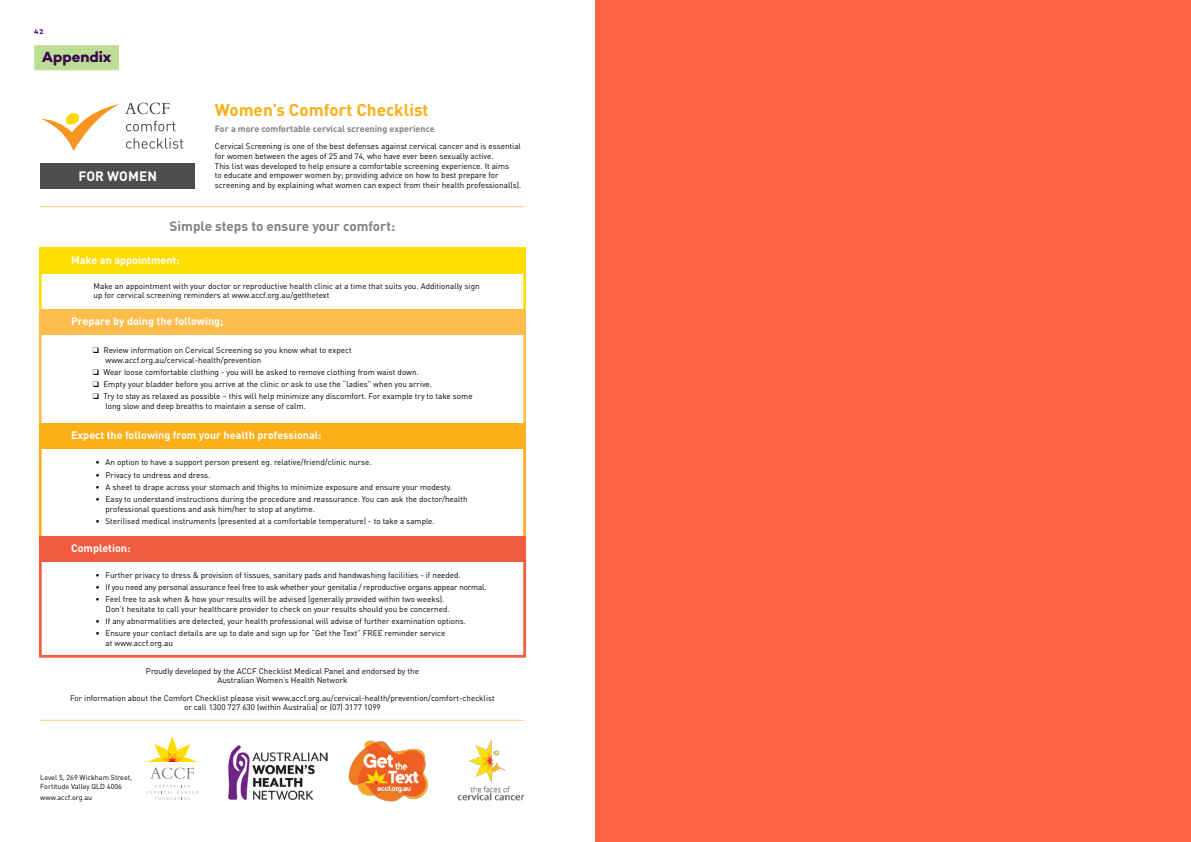
<style>
.page{position:relative;width:1191px;height:842px;background:#fff}
.page>*{position:absolute;margin:0;border:0;box-sizing:border-box;transform-origin:0 0}
.t1{font:700 17.1px "DIN Pro";color:#fcaf17}
.t2{font:700 15px "Campton";color:#380553}
.t3{font:700 13.5px "DIN Pro";color:#808285}
.t4{font:700 13.5px "DIN Pro";letter-spacing:.01em;color:#fff}
.t5{font:700 10.8px "DIN Pro";color:#fff}
.t6{font:700 9px "DIN Pro";color:#808285}
.t7{font:8.1px/9.7px "DIN Pro";color:#000}
.t8{font:8.1px "DIN Pro";letter-spacing:-.02em;color:#000}
.t9{font:7.2px/8.6px "DIN Pro";color:#000}
.t10{font:600 7px "Campton";color:#380553}
</style>
<div class="page">
<div style="left:595px;top:0;width:596px;height:842px;background:#ff6345"></div>
<div style="left:40px;top:248px;width:485px;height:26px;background:#fd0"></div>
<div style="left:40px;top:423px;width:485px;height:26px;background:#fcaf17"></div>
<div style="left:39px;top:247px;width:487px;height:65px;border:3px solid #fd0"></div>
<div style="left:39px;top:309px;width:487px;height:117px;border:3px solid #fdbd4d"></div>
<div style="left:39px;top:423px;width:487px;height:119px;border:3px solid #fcaf17"></div>
<svg style="left:150px;top:768px;width:44px;height:11px"></svg>
<svg style="left:147px;top:785px;width:51px;height:15px"></svg>
<svg style="left:146px;top:735px;width:53px;height:27px"></svg>
<img style="left:457px;top:739px;width:68px;height:62px">
<img style="left:228px;top:745px;width:99px;height:55px">
<img style="left:348px;top:740px;width:80px;height:62px">
<hr style="left:40px;top:720px;width:484px;height:1px;background:#ffcd7a">
<hr style="left:40px;top:206px;width:484px;height:1px;background:#ffcd7a">
<div style="left:40px;top:536px;width:485px;height:25px;background:#f15b40"></div>
<div style="left:39px;top:536px;width:487px;height:122px;border:3px solid #f15b40"></div>
<svg style="left:41px;top:104px;width:78px;height:47px"></svg>
<svg style="left:125px;top:103px;width:44px;height:11px"></svg>
<svg style="left:126px;top:121px;width:50px;height:10px"></svg>
<svg style="left:126px;top:138px;width:57px;height:11px"></svg>
<div style="left:40px;top:310px;width:485px;height:25px;background:#fdbd4d"></div>
<div style="left:40px;top:164px;width:154px;height:25px;background:#4f4e4e"></div>
<div style="left:34px;top:45px;width:85px;height:25px;background:#bddc94"></div>
<p class="t10" style="left:34px;top:27px;width:11px">42</p>
<h2 class="t2" style="left:42px;top:48px;width:71px">Appendix</h2>
<h3 class="t4" style="left:79px;top:167px;width:80px">FOR WOMEN</h3>
<h1 class="t1" style="left:215px;top:98px;width:215px">Women’s Comfort Checklist</h1>
<p class="t6" style="left:215px;top:122px;width:221px">For a more comfortable cervical screening experience</p>
<p class="t7" style="left:215px;top:141px;width:308px">Cervical Screening is one of the best defenses against cervical cancer and is essential for women between the ages of 25 and 74, who have ever been sexually active.<br>This list was developed to help ensure a comfortable screening experience. It aims<br>to educate and empower women by; providing advice on how to best prepare for screening and by explaining what women can expect from their health professional(s).</p>
<h3 class="t3" style="left:170px;top:217px;width:227px">Simple steps to ensure your comfort:</h3>
<h3 class="t5" style="left:71px;top:252px;width:110px">Make an appointment:</h3>
<p class="t7" style="left:94px;top:281px;width:387px">Make an appointment with your doctor or reproductive health clinic at a time that suits you. Additionally sign up for cervical screening reminders at www.accf.org.au/getthetext</p>
<h3 class="t5" style="left:71px;top:314px;width:154px">Prepare by doing the following;</h3>
<p class="t7" style="left:106px;top:345px;width:248px;text-indent:-13px">❑ Review information on Cervical Screening so you know what to expect www.accf.org.au/cervical-health/prevention</p>
<p class="t7" style="left:93px;top:367px;width:327px">❑ Wear loose comfortable clothing - you will be asked to remove clothing from waist down.</p>
<p class="t7" style="left:93px;top:379px;width:341px">❑ Empty your bladder before you arrive at the clinic or ask to use the “ladies” when you arrive.</p>
<p class="t7" style="left:106px;top:391px;width:368px;text-indent:-13px">❑ Try to stay as relaxed as possible – this will help minimize any discomfort. For example try to take some long slow and deep breaths to maintain a sense of calm.</p>
<h3 class="t5" style="left:71px;top:428px;width:252px">Expect the following from your health professional:</h3>
<p class="t7" style="left:95px;top:457px;width:278px">• An option to have a support person present eg. relative/friend/clinic nurse.</p>
<p class="t7" style="left:95px;top:469px;width:117px">• Privacy to undress and dress.</p>
<p class="t7" style="left:95px;top:482px;width:358px">• A sheet to drape across your stomach and thighs to minimize exposure and ensure your modesty.</p>
<p class="t7" style="left:106px;top:494px;width:364px;text-indent:-10px">• Easy to understand instructions during the procedure and reassurance. You can ask the doctor/health professional questions and ask him/her to stop at anytime.</p>
<p class="t7" style="left:95px;top:516px;width:341px">• Sterilised medical instruments (presented at a comfortable temperature) - to take a sample.</p>
<h3 class="t5" style="left:71px;top:540px;width:61px">Completion:</h3>
<p class="t7" style="left:95px;top:570px;width:367px">• Further privacy to dress &amp; provision of tissues, sanitary pads and handwashing facilities - if needed.</p>
<p class="t8" style="left:95px;top:581px;width:393px">• If you need any personal assurance feel free to ask whether your genitalia / reproductive organs appear normal.</p>
<p class="t7" style="left:106px;top:594px;width:345px;text-indent:-10px">• Feel free to ask when &amp; how your results will be advised (generally provided within two weeks).<br>Don’t hesitate to call your healthcare provider to check on your results should you be concerned.</p>
<p class="t7" style="left:95px;top:616px;width:372px">• If any abnormalities are detected, your health professional will advise of further examination options.</p>
<p class="t7" style="left:106px;top:628px;width:341px;text-indent:-10px">• Ensure your contact details are up to date and sign up for “Get the Text” FREE reminder service at www.accf.org.au</p>
<p class="t7" style="left:146px;top:665px;width:274px;text-align:center">Proudly developed by the ACCF Checklist Medical Panel and endorsed by the<br>Australian Women’s Health Network</p>
<p class="t7" style="left:70px;top:692px;width:426px;text-align:center">For information about the Comfort Checklist please visit www.accf.org.au/cervical-health/prevention/comfort-checklist or call 1300 727 630 (within Australia) or (07) 3177 1099</p>
<p class="t9" style="left:40px;top:773px;width:93px">Level 5, 269 Wickham Street,<br>Fortitude Valley QLD 4006</p>
<p class="t9" style="left:40px;top:792px;width:53px">www.accf.org.au</p>
</div>
